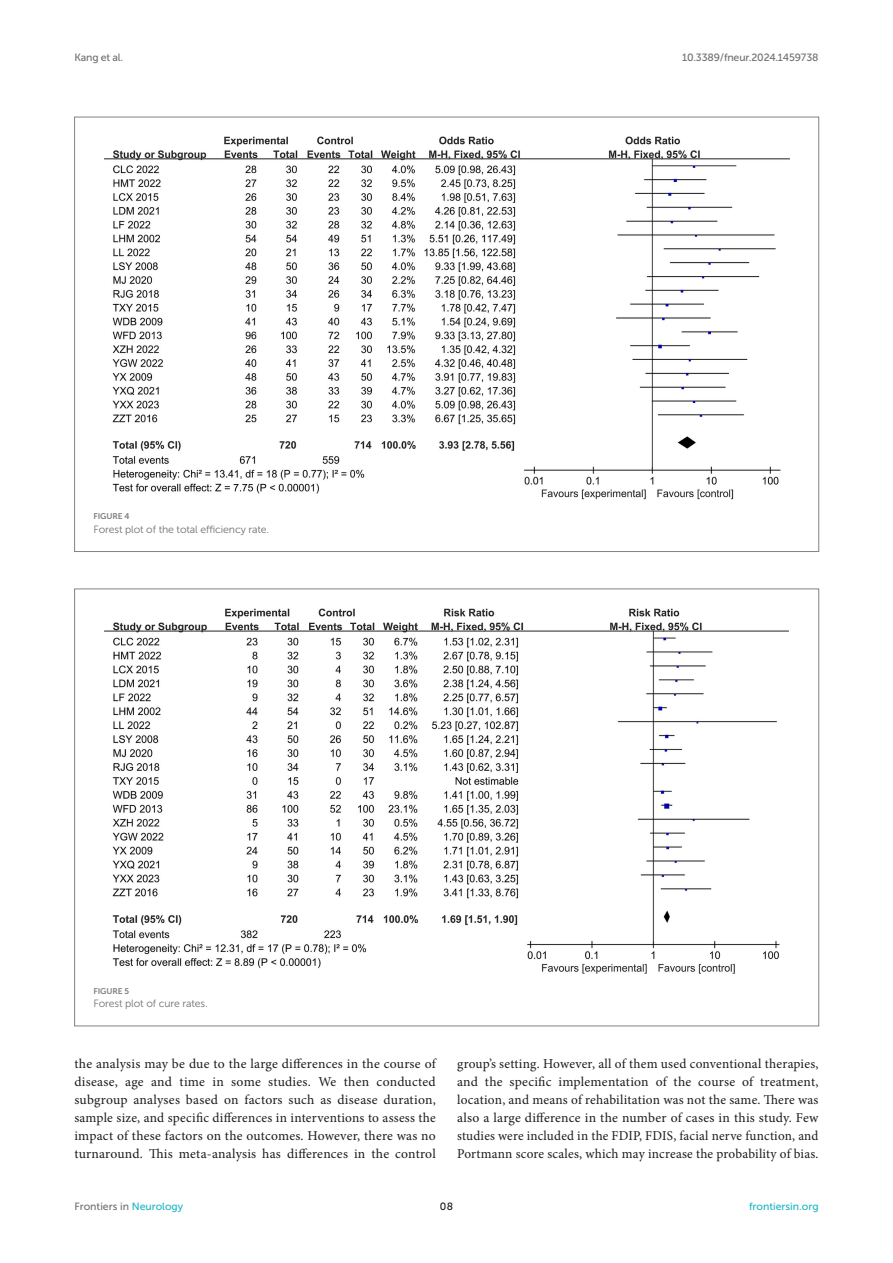
<style>
.page{position:relative;width:893px;height:1263px;background:#fff}
.page>*{position:absolute;margin:0;border:0;box-sizing:border-box;transform-origin:0 0}
.TEXT{font:13.5px/18px "Minion Pro";letter-spacing:.015em;color:#1b1c1b;text-align:justify}
.FIG_LEG{font:10.5px "Museo Sans 300";letter-spacing:-.01em;color:#706f70}
.t1{font:10.5px "Museo Sans 500";letter-spacing:-.015em;color:#706f70}
.t2{font:10.5px "Museo Sans 500";color:#1db5c3}
.t3{font:10.5px "Museo Sans 500";color:#1b1c1b}
.FIG_HD{font:8.25px "Museo Sans 700";letter-spacing:-.01em;color:#7e7f7f}
.s1{color:#1db5c3}
</style>
<div class="page">
<img style="left:104px;top:608px;width:685px;height:366px">
<img style="left:104px;top:136px;width:686px;height:364px">
<p class="t1" style="left:74px;top:51px;width:50px">Kang et al.</p>
<p class="t1" style="left:682px;top:51px;width:138px">10.3389/fneur.2024.1459738</p>
<p class="FIG_HD" style="left:94px;top:512px;width:37px">FIGURE 4</p>
<p class="FIG_LEG" style="left:94px;top:523px;width:177px">Forest plot of the total efficiency rate.</p>
<p class="FIG_HD" style="left:94px;top:986px;width:37px">FIGURE 5</p>
<p class="FIG_LEG" style="left:94px;top:998px;width:116px">Forest plot of cure rates.</p>
<p class="TEXT" style="left:74px;top:1055px;width:363px">the analysis may be due to the large differences in the course of disease, age and time in some studies. We then conducted subgroup analyses based on factors such as disease duration, sample size, and specific differences in interventions to assess the impact of these factors on the outcomes. However, there was no turnaround. This meta-analysis has differences in the control</p>
<p class="TEXT" style="left:457px;top:1055px;width:363px">group’s setting. However, all of them used conventional therapies, and the specific implementation of the course of treatment, location, and means of rehabilitation was not the same. There was also a large difference in the number of cases in this study. Few studies were included in the FDIP, FDIS, facial nerve function, and Portmann score scales, which may increase the probability of bias.</p>
<p class="t1" style="left:74px;top:1200px;width:110px">Frontiers in <span class="s1">Neurology</span></p>
<p class="t3" style="left:440px;top:1200px;width:15px">08</p>
<p class="t2" style="left:749px;top:1200px;width:71px">frontiersin.org</p>
</div>
